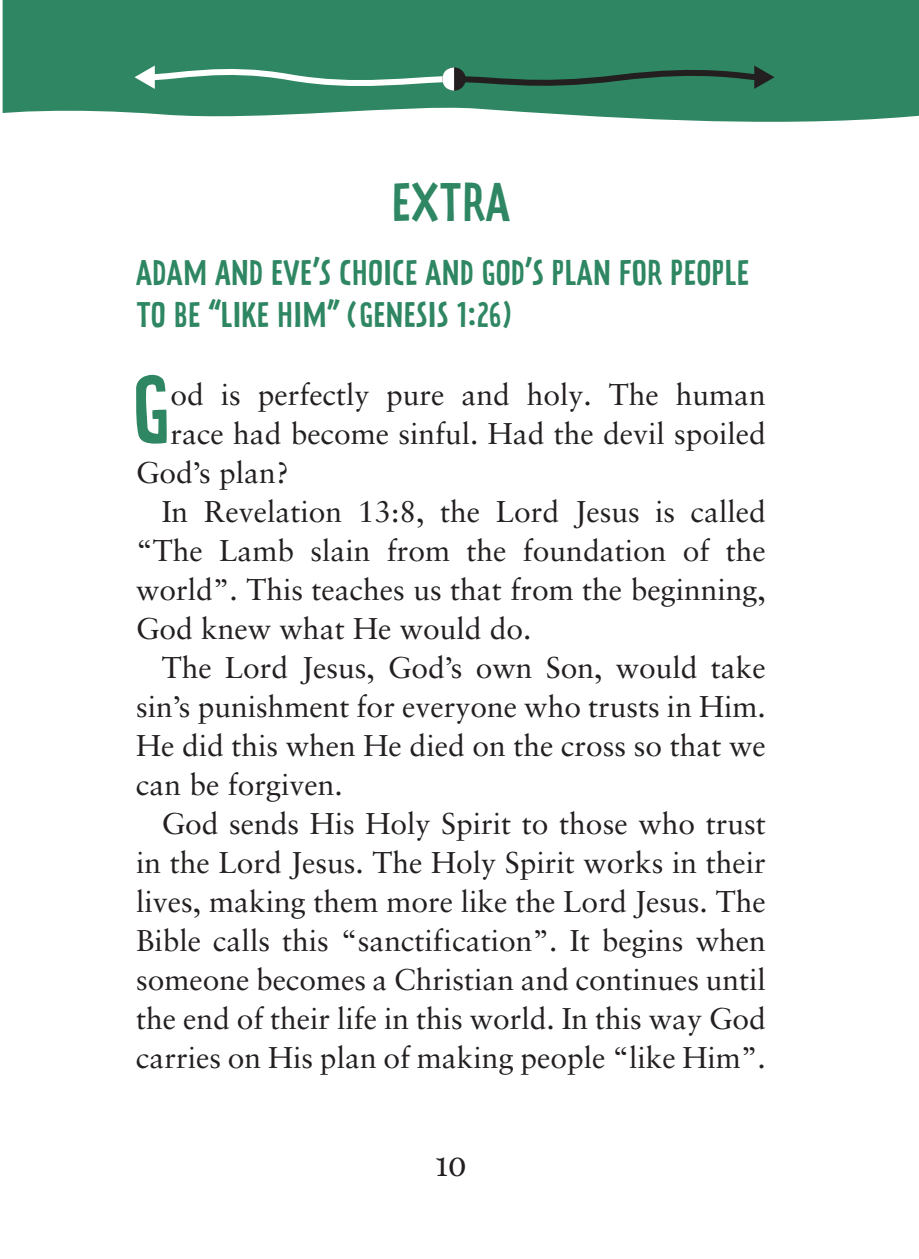
<style>
.page{position:relative;width:919px;height:1259px;background:#fff}
.page>*{position:absolute;margin:0;border:0;box-sizing:border-box;transform-origin:0 0}
.first_par_with_drop{font:86.7px "Prater Sans Pro";color:#2e8762}
.Chapter_head{font:48px "Prater Sans Pro";color:#2e8762}
.read_and_question_he{font:31.5px/42px "Prater Sans Pro";letter-spacing:.01em;color:#2e8762}
.body{font:30px/39px "Sabon LT Pro";color:#231f20;text-align:justify}
.first_par_with_drop-2{font:30px "Sabon LT Pro";color:#231f20}
.t1{font:30px "Miller Text";color:#231f20}
</style>
<div class="page">
<svg style="left:3px;top:0;width:915px;height:122px;fill:#2e8762"></svg>
<svg style="left:134px;top:58px;width:640px;height:37px"></svg>
<p class="Chapter_head" style="left:392px;top:171px;width:119px">EXTRA</p>
<p class="read_and_question_he" style="left:136px;top:251px;width:614px">ADAM AND EVE’S CHOICE AND GOD’S PLAN FOR PEOPLE<br>TO BE “LIKE HIM” (GENESIS 1:26)</p>
<p class="first_par_with_drop" style="left:132px;top:355px;width:40px">G</p>
<p class="first_par_with_drop-2" style="left:170px;top:375px;width:596px">od is perfectly pure and holy. The human</p>
<p class="first_par_with_drop-2" style="left:170px;top:414px;width:596px">race had become sinful. Had the devil spoiled</p>
<p class="first_par_with_drop-2" style="left:136px;top:453px;width:154px">God’s plan?</p>
<p class="body" style="left:136px;top:491px;width:631px;text-indent:26px">In Revelation 13:8, the Lord Jesus is called “The Lamb slain from the foundation of the world”. This teaches us that from the beginning, God knew what He would do.</p>
<p class="body" style="left:136px;top:647px;width:631px;text-indent:26px">The Lord Jesus, God’s own Son, would take sin’s punishment for everyone who trusts in Him.<br>He did this when He died on the cross so that we can be forgiven.</p>
<p class="body" style="left:136px;top:803px;width:631px;text-indent:26px">God sends His Holy Spirit to those who trust in the Lord Jesus. The Holy Spirit works in their lives, making them more like the Lord Jesus. The Bible calls this “sanctification”. It begins when someone becomes a Christian and continues until the end of their life in this world. In this way God carries on His plan of making people “like Him”.</p>
<p class="t1" style="left:435px;top:1142px;width:33px">10</p>
</div>
